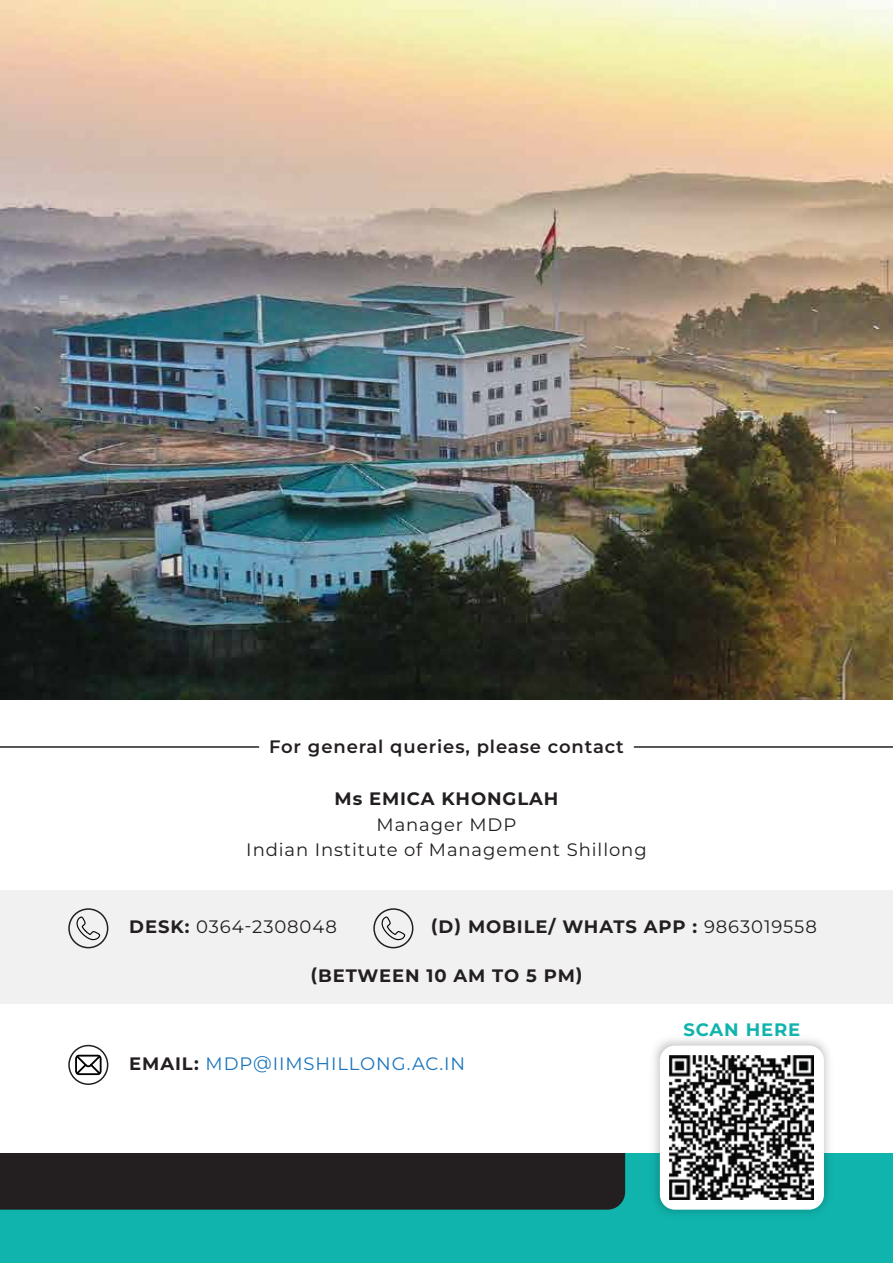
<style>
.page{position:relative;width:893px;height:1263px;background:#fff}
.page>*{position:absolute;margin:0;border:0;box-sizing:border-box;transform-origin:0 0}
.t1{font:700 18px "Montserrat";letter-spacing:.05em;color:#231f20}
.t2{font:18px/25.5px "Montserrat";letter-spacing:.05em;color:#231f20;text-align:center}
.t3{font:600 18px "Montserrat";letter-spacing:.05em;color:#231f20}
.t4{font:18px "Montserrat";letter-spacing:.05em;color:#1c75bc}
.t5{font:700 18px "Montserrat";letter-spacing:.05em;color:#10b4ac}
.s1{font-weight:700}
.s2{font-weight:400}
.s3{font-weight:700;color:#231f20}
</style>
<div class="page">
<img style="left:0;top:0;width:893px;height:700px">
<div style="left:0;top:1065px;width:893px;height:198px;background:#10b4ac"></div>
<div style="left:0;top:1152px;width:625px;height:58px;background:#231f20"></div>
<div style="left:0;top:700px;width:893px;height:452px;background:#fff"></div>
<hr style="left:0;top:746px;width:259px;height:2px;background:#231f20">
<hr style="left:634px;top:746px;width:259px;height:2px;background:#231f20">
<svg style="left:75px;top:1055px;width:27px;height:20px"></svg>
<div style="left:68px;top:1045px;width:40px;height:40px;border:2px solid #231f20;border-radius:50%"></div>
<div style="left:0;top:890px;width:893px;height:114px;background:#f1f1f2"></div>
<svg style="left:381px;top:916px;width:24px;height:24px"></svg>
<div style="left:373px;top:908px;width:40px;height:40px;border:2px solid #231f20;border-radius:50%"></div>
<svg style="left:76px;top:916px;width:24px;height:24px"></svg>
<div style="left:68px;top:908px;width:40px;height:40px;border:2px solid #231f20;border-radius:50%"></div>
<img style="left:646px;top:1039px;width:192px;height:174px">
<div style="left:660px;top:1045px;width:164px;height:165px;background:#fff;border-radius:15px"></div>
<img style="left:670px;top:1056px;width:144px;height:143px">
<p class="t3" style="left:269px;top:734px;width:356px">For general queries, please contact</p>
<p class="t1" style="left:335px;top:786px;width:225px">Ms EMICA KHONGLAH</p>
<p class="t2" style="left:246px;top:813px;width:402px">Manager MDP<br>Indian Institute of Management Shillong</p>
<p class="t2" style="left:129px;top:916px;width:209px"><span class="s1">DESK:</span> 0364-2308048</p>
<p class="t1" style="left:431px;top:914px;width:388px">(D) MOBILE/ WHATS APP : <span class="s2">9863019558</span></p>
<p class="t1" style="left:310px;top:963px;width:274px">(BETWEEN 10 AM TO 5 PM)</p>
<p class="t4" style="left:129px;top:1052px;width:337px"><span class="s3">EMAIL:</span> MDP@IIMSHILLONG.AC.IN</p>
<p class="t5" style="left:683px;top:1016px;width:118px">SCAN HERE</p>
</div>
